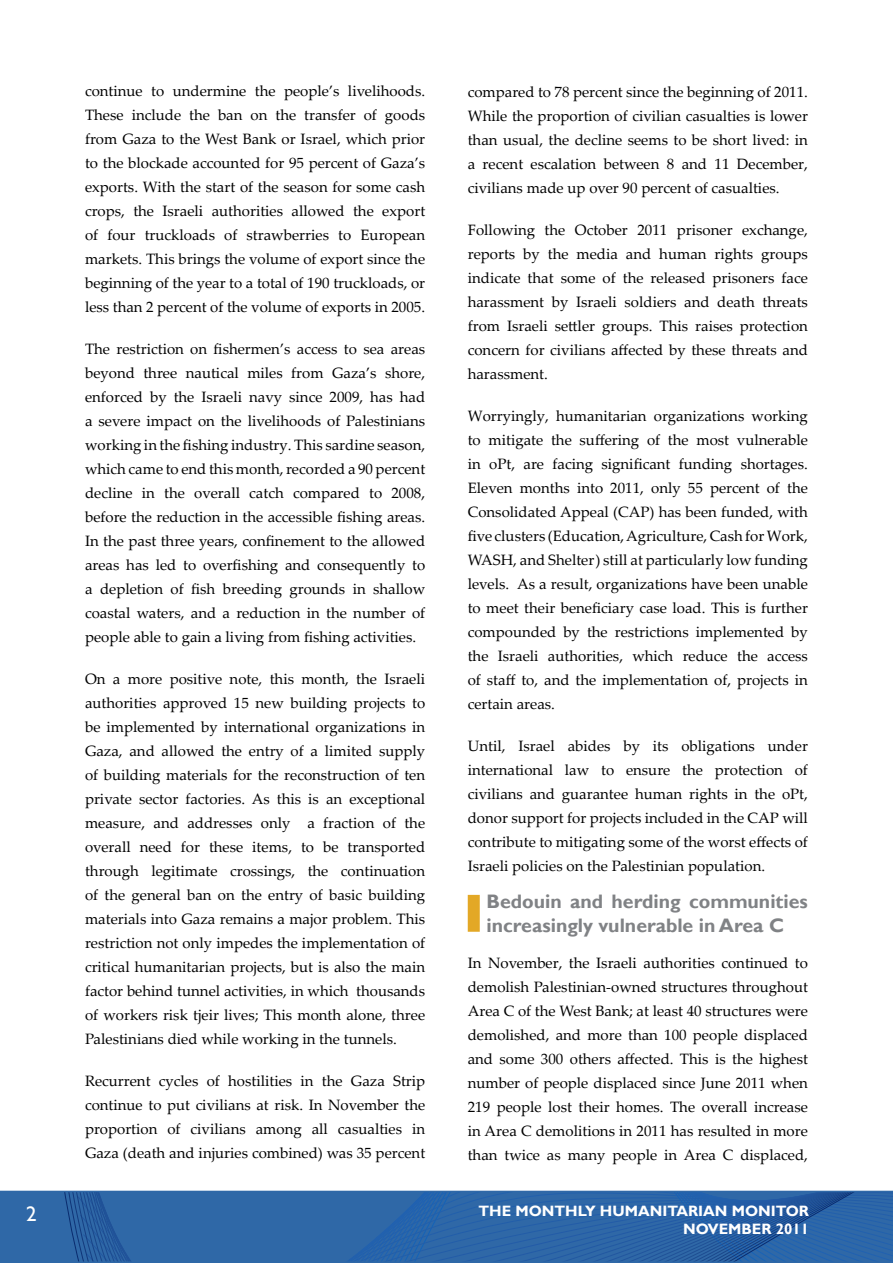
<style>
.page{position:relative;width:893px;height:1263px;background:#fff}
.page>*{position:absolute;margin:0;border:0;box-sizing:border-box;transform-origin:0 0}
.t1{font:21px "Gill Sans";color:#fff}
.t2{font:700 19.5px/23.4px "Gill Sans";color:#808285}
.t3{font:15px/24px "Palatino Linotype";color:#000;text-align:justify}
.t4{font:700 15px/18px "Gill Sans";color:#fff;text-align:right}
</style>
<div class="page">
<svg style="left:0;top:1191px;width:893px;height:72px;background:#2b64a5"></svg>
<div style="left:468px;top:895px;width:12px;height:37px;background:#e3a826"></div>
<h1 class="t1" style="left:26px;top:1201px;width:12px">2</h1>
<p class="t3" style="left:85px;top:78px;width:342px">continue to undermine the people’s livelihoods.<br>These include the ban on the transfer of goods from Gaza to the West Bank or Israel, which prior to the blockade accounted for 95 percent of Gaza’s exports. With the start of the season for some cash crops, the Israeli authorities allowed the export of four truckloads of strawberries to European markets. This brings the volume of export since the beginning of the year to a total of 190 truckloads, or less than 2 percent of the volume of exports in 2005.</p>
<p class="t3" style="left:85px;top:336px;width:342px">The restriction on fishermen’s access to sea areas beyond three nautical miles from Gaza’s shore, enforced by the Israeli navy since 2009, has had a severe impact on the livelihoods of Palestinians working in the fishing industry. This sardine season, which came to end this month, recorded a 90 percent decline in the overall catch compared to 2008, before the reduction in the accessible fishing areas.<br>In the past three years, confinement to the allowed areas has led to overfishing and consequently to a depletion of fish breeding grounds in shallow coastal waters, and a reduction in the number of people able to gain a living from fishing activities.</p>
<p class="t3" style="left:85px;top:666px;width:342px">On a more positive note, this month, the Israeli authorities approved 15 new building projects to be implemented by international organizations in Gaza, and allowed the entry of a limited supply of building materials for the reconstruction of ten private sector factories. As this is an exceptional measure, and addresses only a fraction of the overall need for these items, to be transported through legitimate crossings, the continuation of the general ban on the entry of basic building materials into Gaza remains a major problem. This restriction not only impedes the implementation of critical humanitarian projects, but is also the main factor behind tunnel activities, in which thousands of workers risk tjeir lives; This month alone, three Palestinians died while working in the tunnels.</p>
<p class="t3" style="left:85px;top:1068px;width:342px">Recurrent cycles of hostilities in the Gaza Strip continue to put civilians at risk. In November the proportion of civilians among all casualties in Gaza (death and injuries combined) was 35 percent</p>
<p class="t3" style="left:468px;top:79px;width:342px">compared to 78 percent since the beginning of 2011.<br>While the proportion of civilian casualties is lower than usual, the decline seems to be short lived: in a recent escalation between 8 and 11 December, civilians made up over 90 percent of casualties.</p>
<p class="t3" style="left:468px;top:217px;width:342px">Following the October 2011 prisoner exchange, reports by the media and human rights groups indicate that some of the released prisoners face harassment by Israeli soldiers and death threats from Israeli settler groups. This raises protection concern for civilians affected by these threats and harassment.</p>
<p class="t3" style="left:468px;top:403px;width:342px">Worryingly, humanitarian organizations working to mitigate the suffering of the most vulnerable in oPt, are facing significant funding shortages.<br>Eleven months into 2011, only 55 percent of the Consolidated Appeal (CAP) has been funded, with five clusters (Education, Agriculture, Cash for Work, WASH, and Shelter) still at particularly low funding levels. As a result, organizations have been unable to meet their beneficiary case load. This is further compounded by the restrictions implemented by the Israeli authorities, which reduce the access of staff to, and the implementation of, projects in certain areas.</p>
<p class="t3" style="left:468px;top:733px;width:342px">Until, Israel abides by its obligations under international law to ensure the protection of civilians and guarantee human rights in the oPt, donor support for projects included in the CAP will contribute to mitigating some of the worst effects of Israeli policies on the Palestinian population.</p>
<h2 class="t2" style="left:486px;top:890px;width:323px">Bedouin and herding communities increasingly vulnerable in Area C</h2>
<p class="t3" style="left:468px;top:950px;width:342px">In November, the Israeli authorities continued to demolish Palestinian-owned structures throughout Area C of the West Bank; at least 40 structures were demolished, and more than 100 people displaced and some 300 others affected. This is the highest number of people displaced since June 2011 when 219 people lost their homes. The overall increase in Area C demolitions in 2011 has resulted in more than twice as many people in Area C displaced,</p>
<p class="t4" style="left:478px;top:1203px;width:332px">The Monthly Humanitarian Monitor<br>November 2011</p>
</div>
